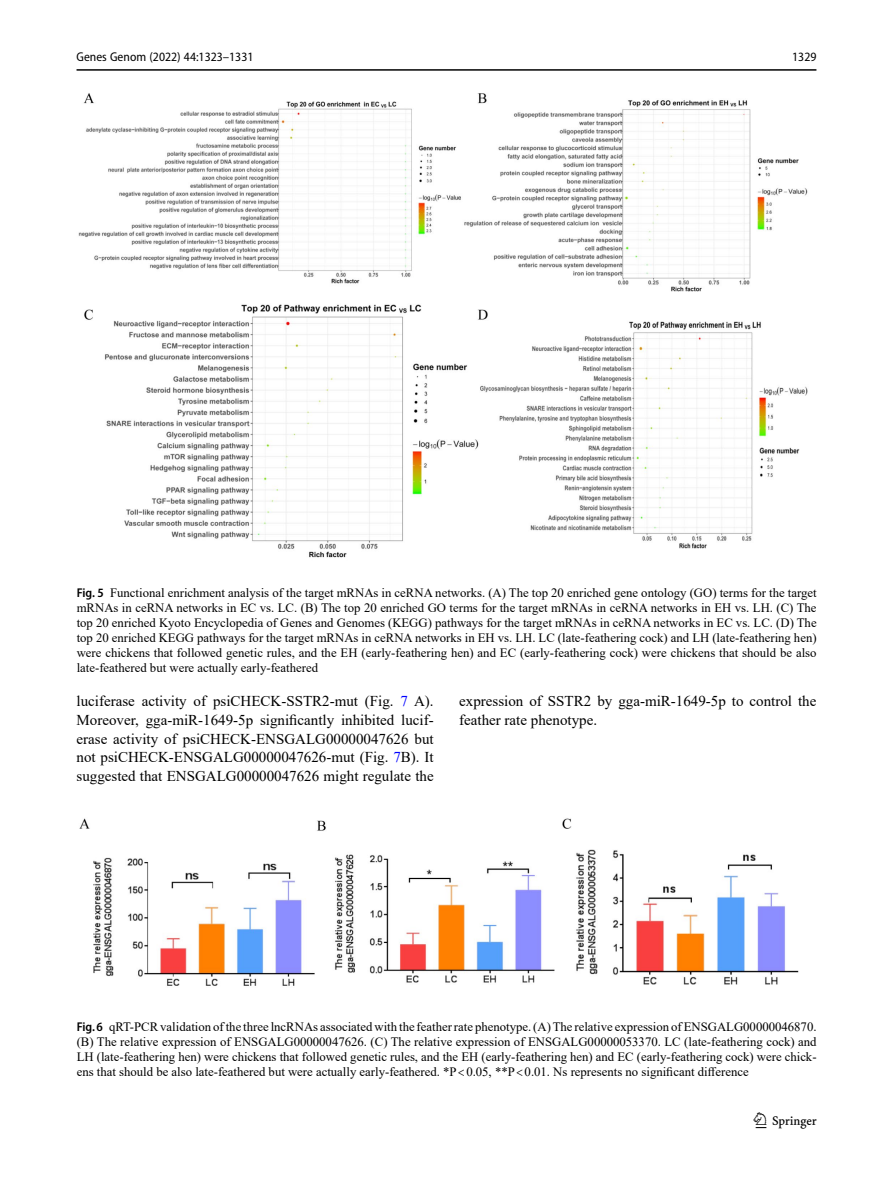
<style>
.page{position:relative;width:893px;height:1187px;background:#fff}
.page>*{position:absolute;margin:0;border:0;box-sizing:border-box;transform-origin:0 0}
.t1{font:22.5px "Springnew";color:#000}
.Body_Text{font:15px/18.8px "Times New Roman PSMT2";color:#000;text-align:justify}
.Body_Text-2{font:15px/18.8px "Times New Roman";color:#000}
.Figure_Caption{font:12.75px/15px "Times New Roman PSMT2";color:#000;text-align:justify}
.t2{font:semi-condensed 12.75px "Myriad Pro";color:#000}
.s1{font-family:"Myriad Pro";font-weight:600;font-stretch:semi-condensed}
.s2{color:#00f}
.s3{font-family:"Times New Roman"}
.s4{font-family:"Times New Roman PSMT2"}
.s5{font-family:"Minion Pro"}
</style>
<div class="page">
<hr style="left:77px;top:69px;width:739px;height:2px;background:#000">
<img style="left:79px;top:818px;width:720px;height:168px">
<img style="left:78px;top:93px;width:730px;height:465px">
<p class="t2" style="left:77px;top:49px;width:178px">Genes Genom (2022) 44:1323–1331</p>
<p class="t2" style="left:792px;top:49px;width:26px">1329</p>
<p class="Figure_Caption" style="left:77px;top:584px;width:741px"><span class="s1">Fig. 5</span> Functional enrichment analysis of the target mRNAs in ceRNA networks. (A) The top 20 enriched gene ontology (GO) terms for the target mRNAs in ceRNA networks in EC vs. LC. (B) The top 20 enriched GO terms for the target mRNAs in ceRNA networks in EH vs. LH. (C) The top 20 enriched Kyoto Encyclopedia of Genes and Genomes (KEGG) pathways for the target mRNAs in ceRNA networks in EC vs. LC. (D) The top 20 enriched KEGG pathways for the target mRNAs in ceRNA networks in EH vs. LH. LC (late-feathering cock) and LH (late-feathering hen) were chickens that followed genetic rules, and the EH (early-feathering hen) and EC (early-feathering cock) were chickens that should be also late-feathered but were actually early-feathered</p>
<p class="Body_Text" style="left:77px;top:691px;width:359px">luciferase activity of psiCHECK-SSTR2-mut (Fig. <span class="s2">7</span> A).<br><span class="s3">Moreover, gga-miR-1649-5p significantly inhibited lucif&shy;</span>erase activity of psiCHECK-ENSGALG00000047626 but not psiCHECK-ENSGALG00000047626-mut (Fig. <span class="s2">7</span>B). It suggested that ENSGALG00000047626 might regulate the</p>
<p class="Body_Text-2" style="left:459px;top:691px;width:359px">expression of SSTR2 by gga-miR-1649-5p to control the <span class="s4">feather rate phenotype.</span></p>
<p class="Figure_Caption" style="left:77px;top:1019px;width:741px"><span class="s1">Fig. 6</span> qRT-PCR validation of the three lncRNAs associated with the feather rate phenotype. (A) The relative expression of ENSGALG00000046870. (B) The relative expression of ENSGALG00000047626. (C) The relative expression of ENSGALG00000053370. LC (late-feathering cock) and LH (late-feathering hen) were chickens that followed genetic rules, and the EH (early-feathering hen) and EC (early-feathering cock) were chick&shy;ens that should be also late-feathered but were actually early-feathered. *P<span class="s5">&lt;</span>0.05, **P<span class="s5">&lt;</span><span class="s3">0.01. Ns represents no significant difference</span></p>
<h1 class="t1" style="left:756px;top:1107px;width:63px">1 3</h1>
</div>
